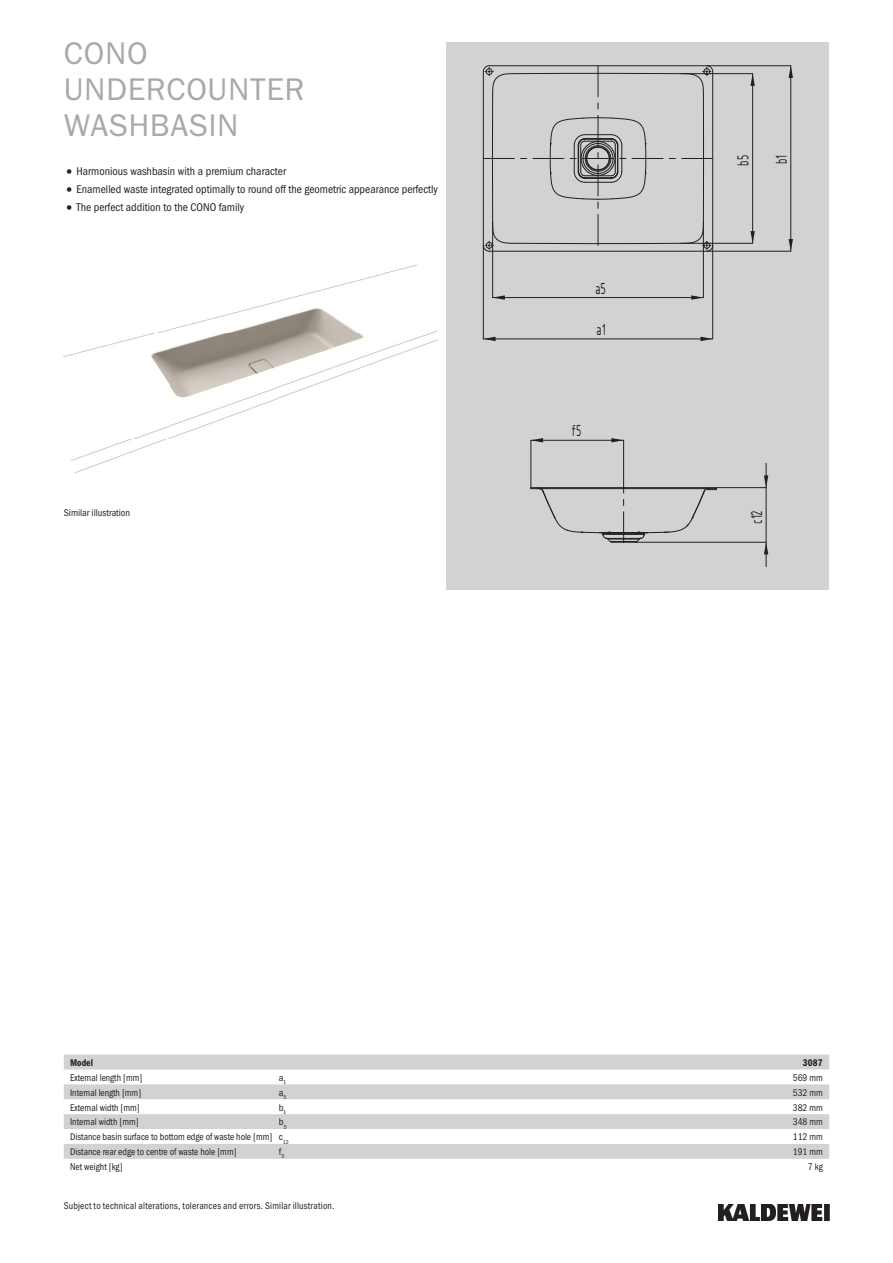
<style>
.page{position:relative;width:893px;height:1263px;background:#fff}
.page>*{position:absolute;margin:0;border:0;box-sizing:border-box;transform-origin:0 0}
.t1{font:31.5px/36px "Franklin Gothic ITC";letter-spacing:.02em;color:#a8a9ad}
.t2{font:17.25px "ISOCPEUR";color:#231f20;scale:.7 1}
.t3{font:11.25px "Franklin Gothic Cond ITC";color:#231f20}
.t4{font:9.75px "Franklin Gothic Cond ITC";color:#231f20;scale:.95 1}
.t5{font:9.75px "Franklin Gothic Cond ITC";letter-spacing:.02em;color:#231f20;scale:.95 1}
.t6{font:9.75px "Franklin Gothic Cond ITC";color:#231f20}
.t7{font:600 9.75px "Franklin Gothic Cond ITC";color:#231f20;scale:.95 1}
.s1{font-size:15.75px}
</style>
<div class="page">
<img style="left:719px;top:1204px;width:110px;height:16px">
<div style="left:446px;top:43px;width:383px;height:547px;background:#d1d2d4"></div>
<hr style="left:483px;top:245px;width:1px;height:94px;background:#231f20">
<hr style="left:712px;top:245px;width:1px;height:94px;background:#231f20">
<hr style="left:483px;top:339px;width:230px;height:1px;background:#231f20">
<hr style="left:707px;top:251px;width:84px;height:1px;background:#231f20">
<hr style="left:707px;top:65px;width:84px;height:1px;background:#231f20">
<hr style="left:790px;top:66px;width:1px;height:185px;background:#231f20">
<hr style="left:492px;top:222px;width:1px;height:76px;background:#231f20">
<hr style="left:703px;top:222px;width:1px;height:76px;background:#231f20">
<hr style="left:493px;top:297px;width:210px;height:1px;background:#231f20">
<hr style="left:681px;top:243px;width:72px;height:1px;background:#231f20">
<hr style="left:681px;top:73px;width:72px;height:1px;background:#231f20">
<hr style="left:752px;top:74px;width:1px;height:169px;background:#231f20">
<svg style="left:483px;top:65px;width:230px;height:187px"></svg>
<svg style="left:531px;top:487px;width:186px;height:56px"></svg>
<hr style="left:531px;top:440px;width:1px;height:49px;background:#231f20">
<hr style="left:623px;top:440px;width:1px;height:48px;background:#231f20">
<hr style="left:531px;top:440px;width:93px;height:1px;background:#231f20">
<hr style="left:635px;top:542px;width:131px;height:1px;background:#231f20">
<hr style="left:716px;top:487px;width:50px;height:1px;background:#231f20">
<hr style="left:766px;top:488px;width:1px;height:54px;background:#231f20">
<svg style="left:483px;top:337px;width:12px;height:4px"></svg>
<svg style="left:700px;top:337px;width:13px;height:4px"></svg>
<svg style="left:789px;top:239px;width:4px;height:12px"></svg>
<svg style="left:789px;top:66px;width:4px;height:12px"></svg>
<svg style="left:493px;top:295px;width:12px;height:5px"></svg>
<svg style="left:691px;top:295px;width:12px;height:5px"></svg>
<svg style="left:750px;top:231px;width:5px;height:12px"></svg>
<svg style="left:750px;top:74px;width:5px;height:12px"></svg>
<svg style="left:531px;top:438px;width:12px;height:4px"></svg>
<svg style="left:611px;top:438px;width:13px;height:4px"></svg>
<svg style="left:764px;top:542px;width:4px;height:25px"></svg>
<svg style="left:764px;top:463px;width:4px;height:25px"></svg>
<img style="left:64px;top:264px;width:374px;height:209px">
<svg style="left:64px;top:1054px;width:765px;height:105px;fill:#d1d2d4"></svg>
<h1 class="t1" style="left:64px;top:35px;width:242px">CONO<br>UNDERCOUNTER<br>WASHBASIN</h1>
<p class="t3" style="left:64px;top:165px;width:224px"><span class="s1">•</span> Harmonious washbasin with a premium character</p>
<p class="t3" style="left:64px;top:183px;width:376px"><span class="s1">•</span> Enamelled waste integrated optimally to round off the geometric appearance perfectly</p>
<p class="t3" style="left:64px;top:201px;width:182px"><span class="s1">•</span> The perfect addition to the CONO family</p>
<p class="t6" style="left:64px;top:507px;width:68px">Similar illustration</p>
<h2 class="t2" style="left:595px;top:277px;width:17px">a5</h2>
<h2 class="t2" style="left:596px;top:318px;width:15px">a1</h2>
<h2 class="t2" style="left:572px;top:419px;width:16px">f5</h2>
<h2 class="t2" style="left:732px;top:166px;width:17px;rotate:-90deg">b5</h2>
<h2 class="t2" style="left:770px;top:164px;width:15px;rotate:-90deg">b1</h2>
<h2 class="t2" style="left:745px;top:524px;width:21px;rotate:-90deg">c12</h2>
<p class="t7" style="left:70px;top:1057px;width:26px">Model</p>
<p class="t7" style="left:803px;top:1057px;width:23px">3087</p>
<p class="t4" style="left:70px;top:1072px;width:78px">External length [mm]</p>
<p class="t6" style="left:279px;top:1072px;width:9px">a<sub>1</sub></p>
<p class="t4" style="left:793px;top:1072px;width:33px">569 mm</p>
<p class="t4" style="left:70px;top:1087px;width:76px">Internal length [mm]</p>
<p class="t6" style="left:279px;top:1087px;width:9px">a<sub>5</sub></p>
<p class="t4" style="left:793px;top:1087px;width:33px">532 mm</p>
<p class="t4" style="left:70px;top:1101px;width:75px">External width [mm]</p>
<p class="t6" style="left:279px;top:1101px;width:9px">b<sub>1</sub></p>
<p class="t4" style="left:793px;top:1101px;width:33px">382 mm</p>
<p class="t4" style="left:70px;top:1116px;width:74px">Internal width [mm]</p>
<p class="t6" style="left:279px;top:1116px;width:9px">b<sub>5</sub></p>
<p class="t4" style="left:793px;top:1116px;width:33px">348 mm</p>
<p class="t4" style="left:70px;top:1131px;width:232px">Distance basin surface to bottom edge of waste hole [mm] c<sub>12</sub></p>
<p class="t4" style="left:793px;top:1131px;width:33px">112 mm</p>
<p class="t4" style="left:70px;top:1146px;width:177px">Distance rear edge to centre of waste hole [mm]</p>
<p class="t6" style="left:279px;top:1146px;width:7px">f<sub>5</sub></p>
<p class="t4" style="left:793px;top:1146px;width:33px">191 mm</p>
<p class="t4" style="left:70px;top:1161px;width:57px">Net weight [kg]</p>
<p class="t4" style="left:808px;top:1161px;width:17px">7 kg</p>
<p class="t5" style="left:64px;top:1200px;width:286px">Subject to technical alterations, tolerances and errors. Similar illustration.</p>
</div>
